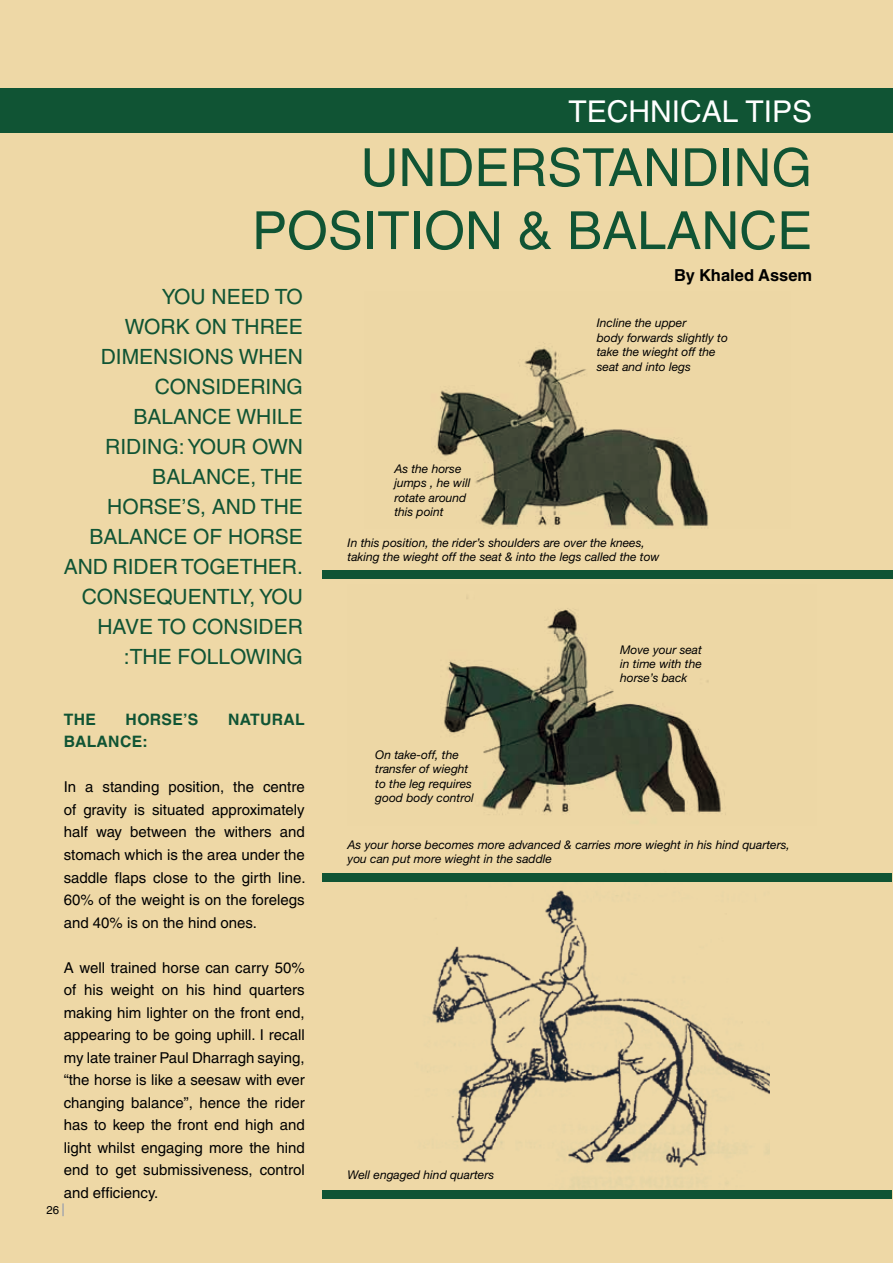
<style>
.page{position:relative;width:893px;height:1263px;background:#eed8a6}
.page>*{position:absolute;margin:0;border:0;box-sizing:border-box;transform-origin:0 0}
.t1{font:52.5px/63px "Helvetica";color:#105434;text-align:right}
.t2{font:30px "Helvetica";color:#fff}
.t3{font:21px/30px "Helvetica";color:#105434;text-align:right}
.t4{font:700 16.5px "Helvetica";color:#000}
.t5{font:700 15.75px "Helvetica";letter-spacing:.02em;color:#105434}
.t6{font:15px/22.5px "Helvetica";color:#000;text-align:justify}
.t7{font:italic 12px/14.4px "Helvetica Neue";color:#000}
.t8{font:11.4px "Helvetica";color:#000}
</style>
<div class="page">
<img style="left:434px;top:342px;width:274px;height:186px">
<img style="left:444px;top:597px;width:282px;height:218px">
<img style="left:414px;top:881px;width:355px;height:310px">
<div style="left:0;top:88px;width:893px;height:45px;background:#105434"></div>
<div style="left:322px;top:570px;width:571px;height:9px;background:#105434"></div>
<div style="left:322px;top:873px;width:570px;height:8px;background:#105434"></div>
<div style="left:322px;top:1191px;width:570px;height:8px;background:#105434"></div>
<svg style="left:62px;top:1203px;width:2px;height:13px"></svg>
<h2 class="t2" style="left:569px;top:94px;width:245px">TECHNICAL TIPS</h2>
<h1 class="t1" style="left:252px;top:136px;width:562px">UNDERSTANDING<br>POSITION &amp; BALANCE</h1>
<h3 class="t3" style="left:64px;top:282px;width:241px">YOU NEED TO<br>WORK ON THREE<br>DIMENSIONS WHEN<br>CONSIDERING<br>BALANCE WHILE<br>RIDING: YOUR OWN<br>BALANCE, THE<br>HORSE’S, AND THE<br>BALANCE OF HORSE<br>AND RIDER TOGETHER.<br>CONSEQUENTLY, YOU<br>HAVE TO CONSIDER :THE FOLLOWING</h3>
<p class="t4" style="left:674px;top:265px;width:140px">By Khaled Assem</p>
<p class="t7" style="left:597px;top:316px;width:133px">Incline the upper<br>body forwards slightly to take the wieght off the seat and into legs</p>
<p class="t7" style="left:394px;top:461px;width:78px">As the horse jumps , he will rotate around this point</p>
<p class="t7" style="left:348px;top:535px;width:314px">In this position, the rider’s shoulders are over the knees, taking the wieght off the seat &amp; into the legs called the tow</p>
<p class="t7" style="left:620px;top:642px;width:83px;text-align:justify">Move your seat in time with the horse’s back</p>
<p class="t5" style="left:64px;top:710px;width:34px">THE</p>
<p class="t5" style="left:126px;top:710px;width:74px">HORSE’S</p>
<p class="t5" style="left:228px;top:710px;width:78px">NATURAL</p>
<p class="t5" style="left:64px;top:732px;width:85px">BALANCE:</p>
<p class="t6" style="left:64px;top:776px;width:243px">In a standing position, the centre of gravity is situated approximately half way between the withers and stomach which is the area under the saddle flaps close to the girth line.<br>60% of the weight is on the forelegs and 40% is on the hind ones.</p>
<p class="t6" style="left:64px;top:956px;width:242px">A well trained horse can carry 50% of his weight on his hind quarters making him lighter on the front end, appearing to be going uphill. I recall my late trainer Paul Dharragh saying, “the horse is like a seesaw with ever changing balance”, hence the rider has to keep the front end high and light whilst engaging more the hind end to get submissiveness, control and efficiency.</p>
<p class="t8" style="left:47px;top:1204px;width:14px">26</p>
<p class="t7" style="left:375px;top:747px;width:100px">On take-off, the transfer of wieght to the leg requires good body control</p>
<p class="t7" style="left:348px;top:837px;width:444px">As your horse becomes more advanced &amp; carries more wieght in his hind quarters, you can put more wieght in the saddle</p>
<p class="t7" style="left:348px;top:1168px;width:148px">Well engaged hind quarters</p>
</div>
